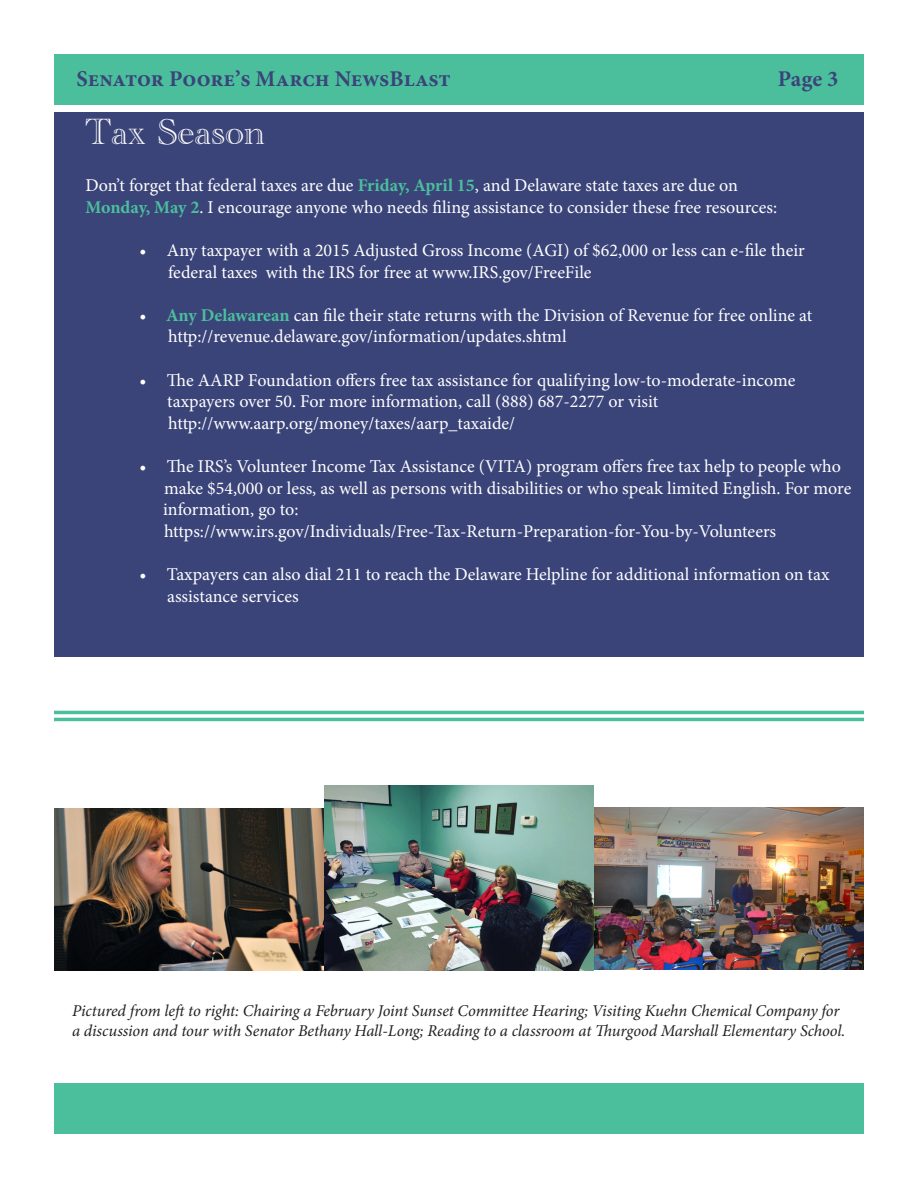
<style>
.page{position:relative;width:918px;height:1188px;background:#fff}
.page>*{position:absolute;margin:0;border:0;box-sizing:border-box;transform-origin:0 0}
.t1{font:37.5px "Academy Engraved Let Plain";color:#fff}
.t2{font:700 22.5px "Minion Pro";letter-spacing:-.005em;color:#3a4479}
.t3{font:18px/21.6px "Minion Pro";color:#fff}
.t4{font:italic 16.5px/19.8px "Minion Pro";letter-spacing:-.01em;color:#231f20}
.s1{font-weight:700;color:#4bbf9c}
</style>
<div class="page">
<div style="left:54px;top:112px;width:810px;height:545px;background:#3a4479"></div>
<div style="left:54px;top:54px;width:810px;height:51px;background:#4bbf9c"></div>
<img style="left:324px;top:785px;width:270px;height:185px">
<img style="left:54px;top:808px;width:270px;height:163px">
<img style="left:594px;top:808px;width:270px;height:162px">
<div style="left:54px;top:1083px;width:810px;height:51px;background:#4bbf9c"></div>
<hr style="left:54px;top:711px;width:810px;height:3px;background:#4bbf9c">
<hr style="left:54px;top:718px;width:810px;height:3px;background:#4bbf9c">
<p class="t2" style="left:76px;top:63px;width:376px">Senator Poore’s March NewsBlast</p>
<p class="t2" style="left:778px;top:63px;width:62px">Page 3</p>
<p class="t1" style="left:86px;top:103px;width:181px">Tax Season</p>
<p class="t3" style="left:86px;top:175px;width:693px">Don’t forget that federal taxes are due <span class="s1">Friday, April 15</span>, and Delaware state taxes are due on<br><span class="s1">Monday, May 2</span>. I encourage anyone who needs filing assistance to consider these free resources:</p>
<p class="t3" style="left:168px;top:240px;width:638px;text-indent:-29px">• Any taxpayer with a 2015 Adjusted Gross Income (AGI) of $62,000 or less can e-file their federal taxes with the IRS for free at www.IRS.gov/FreeFile</p>
<p class="t3" style="left:168px;top:304px;width:646px;text-indent:-29px">• <span class="s1">Any Delawarean</span> can file their state returns with the Division of Revenue for free online at http://revenue.delaware.gov/information/updates.shtml</p>
<p class="t3" style="left:167px;top:369px;width:630px;text-indent:-28px">• The AARP Foundation offers free tax assistance for qualifying low-to-moderate-income taxpayers over 50. For more information, call (888) 687-2277 or visit http://www.aarp.org/money/taxes/aarp_taxaide/</p>
<p class="t3" style="left:163px;top:456px;width:690px;text-indent:-24px">• The IRS’s Volunteer Income Tax Assistance (VITA) program offers free tax help to people who make $54,000 or less, as well as persons with disabilities or who speak limited English. For more information, go to: https://www.irs.gov/Individuals/Free-Tax-Return-Preparation-for-You-by-Volunteers</p>
<p class="t3" style="left:167px;top:564px;width:664px;text-indent:-28px">• Taxpayers can also dial 211 to reach the Delaware Helpline for additional information on tax assistance services</p>
<p class="t4" style="left:72px;top:1001px;width:775px">Pictured from left to right: Chairing a February Joint Sunset Committee Hearing; Visiting Kuehn Chemical Company for a discussion and tour with Senator Bethany Hall-Long; Reading to a classroom at Thurgood Marshall Elementary School.</p>
</div>
